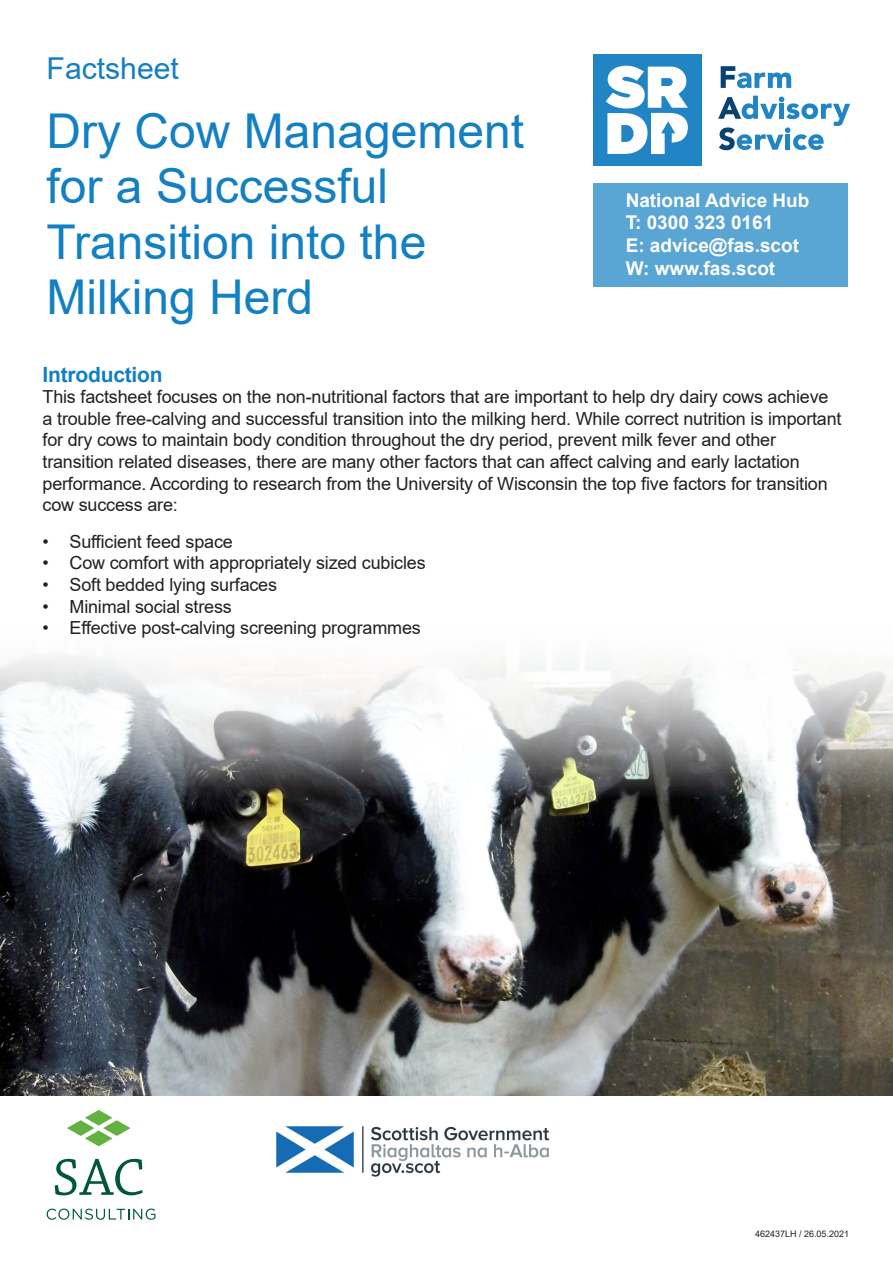
<style>
.page{position:relative;width:893px;height:1263px;background:#fff}
.page>*{position:absolute;margin:0;border:0;box-sizing:border-box;transform-origin:0 0}
.t1{font:48px/55.5px "Arial";color:#1380c3}
.t2{font:30.15px "Arial";color:#1380c3}
.t3{font:700 21px "Arial";letter-spacing:-.01em;color:#127fc2}
.t4{font:700 18.9px/22.8px "Arial";color:#fff}
.t5{font:18px/21.6px "Arial";letter-spacing:-.01em;color:#231f20}
.t6{font:9px "Arial";color:#231f20}
</style>
<div class="page">
<div style="left:593px;top:183px;width:255px;height:103px;background:#59a5d4"></div>
<div style="left:593px;top:54px;width:108px;height:111px;background:#2084c5"></div>
<svg style="left:721px;top:66px;width:70px;height:22px"></svg>
<svg style="left:718px;top:96px;width:132px;height:54px"></svg>
<svg style="left:606px;top:66px;width:82px;height:88px"></svg>
<img style="left:0;top:656px;width:893px;height:439px">
<img style="left:276px;top:1126px;width:273px;height:51px">
<svg style="left:67px;top:1110px;width:64px;height:36px"></svg>
<svg style="left:55px;top:1159px;width:88px;height:36px"></svg>
<svg style="left:47px;top:1208px;width:108px;height:12px"></svg>
<p class="t2" style="left:47px;top:48px;width:134px">Factsheet</p>
<p class="t1" style="left:47px;top:103px;width:479px">Dry Cow Management for a Successful<br>Transition into the<br>Milking Herd</p>
<p class="t4" style="left:626px;top:189px;width:185px">National Advice Hub<br>T: 0300 323 0161<br>E: advice@fas.scot<br>W: www.fas.scot</p>
<p class="t3" style="left:43px;top:359px;width:122px">Introduction</p>
<p class="t5" style="left:43px;top:386px;width:801px">This factsheet focuses on the non-nutritional factors that are important to help dry dairy cows achieve a trouble free-calving and successful transition into the milking herd. While correct nutrition is important for dry cows to maintain body condition throughout the dry period, prevent milk fever and other transition related diseases, there are many other factors that can affect calving and early lactation performance. According to research from the University of Wisconsin the top five factors for transition cow success are:</p>
<p class="t5" style="left:43px;top:531px;width:192px">• Sufficient feed space</p>
<p class="t5" style="left:43px;top:552px;width:385px">• Cow comfort with appropriately sized cubicles</p>
<p class="t5" style="left:43px;top:574px;width:236px">• Soft bedded lying surfaces</p>
<p class="t5" style="left:43px;top:595px;width:191px">• Minimal social stress</p>
<p class="t5" style="left:43px;top:617px;width:380px">• Effective post-calving screening programmes</p>
<p class="t6" style="left:755px;top:1227px;width:96px">462437LH / 26.05.2021</p>
</div>
